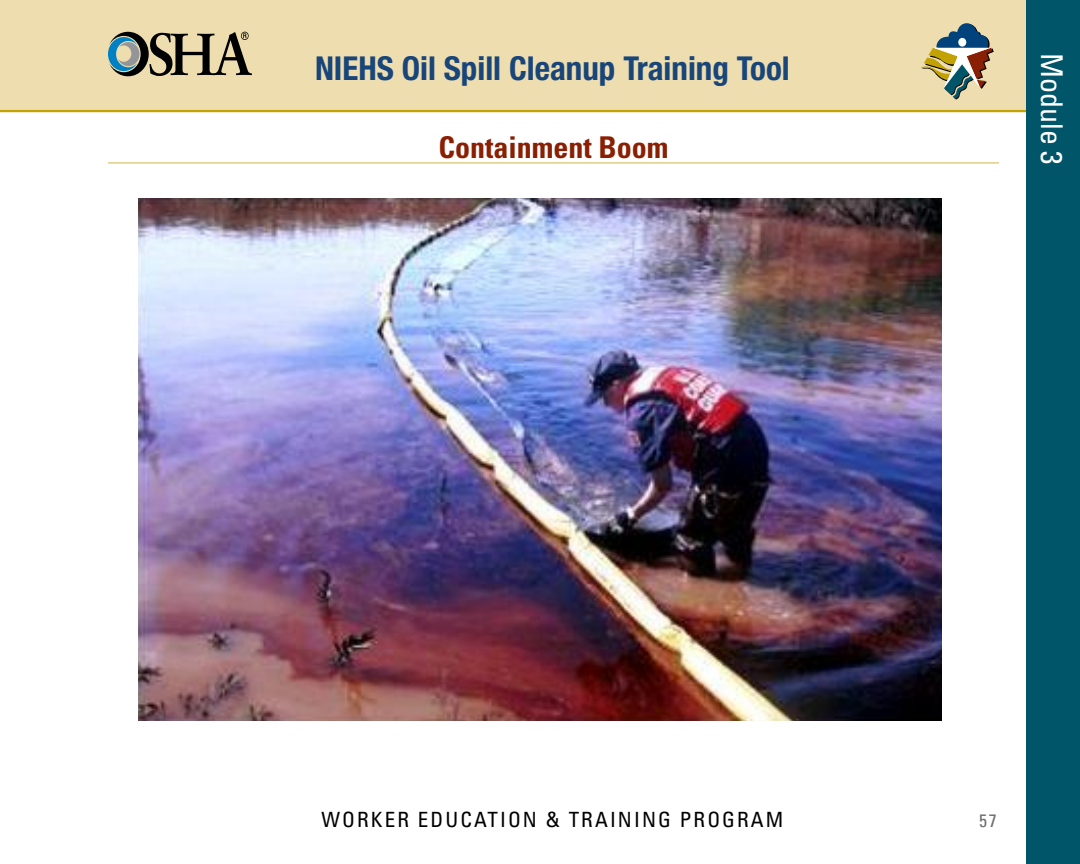
<style>
.page{position:relative;width:1080px;height:864px;background:#fff}
.page>*{position:absolute;margin:0;border:0;box-sizing:border-box;transform-origin:0 0}
.t1{font:700 condensed 33px "Helvetica Neue";color:#18457a}
.t2{font:700 condensed 30px "Univers";color:#8a2003}
.t3{font:condensed 30px "Univers";color:#fff}
.t4{font:condensed 21px "Univers";letter-spacing:.1em;color:#000}
.t5{font:condensed 18px "Univers";color:#6d6f71}
</style>
<div class="page">
<div style="left:0;top:0;width:1080px;height:112px;background:#edddaf"></div>
<hr style="left:0;top:110px;width:1080px;height:2px;background:#c3a204">
<svg style="left:921px;top:23px;width:73px;height:77px"></svg>
<svg style="left:108px;top:32px;width:144px;height:44px"></svg>
<hr style="left:108px;top:162px;width:891px;height:1px;background:#d1b54e">
<img style="left:138px;top:198px;width:804px;height:522px">
<div style="left:1026px;top:0;width:54px;height:864px;background:#005568"></div>
<p class="t1" style="left:315px;top:48px;width:476px">NIEHS Oil Spill Cleanup Training Tool</p>
<p class="t2" style="left:438px;top:129px;width:232px">Containment Boom</p>
<p class="t3" style="left:1071px;top:53px;width:113px;rotate:90deg">MODULE 3</p>
<p class="t4" style="left:322px;top:806px;width:463px">WORKER EDUCATION &amp; TRAINING PROGRAM</p>
<p class="t5" style="left:979px;top:809px;width:19px">57</p>
</div>
